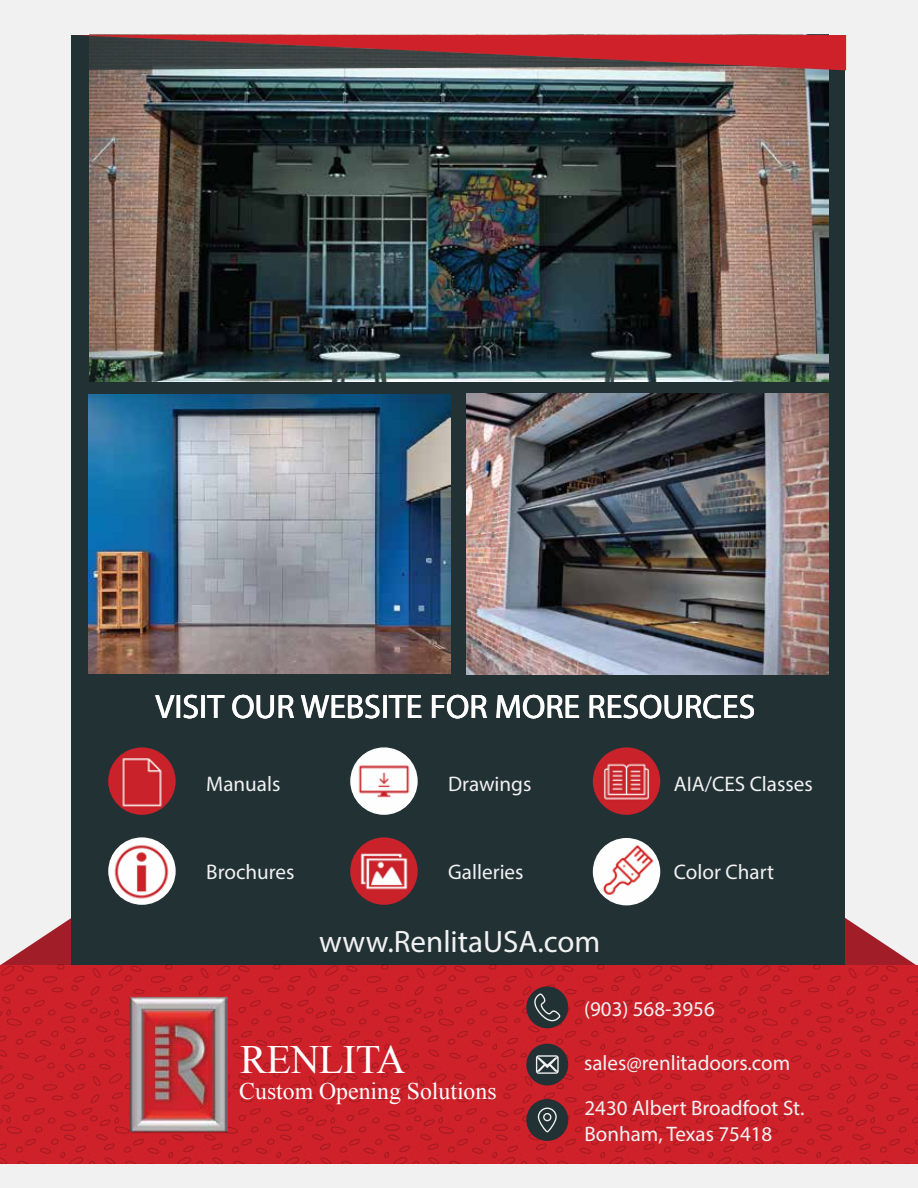
<style>
.page{position:relative;width:918px;height:1188px;background:#f1f1f2}
.page>*{position:absolute;margin:0;border:0;box-sizing:border-box;transform-origin:0 0}
.t1{font:40.2px "Times New Roman";letter-spacing:-.015em;color:#fff}
.t2{font:33.9px "Myriad Pro";color:#f1f1f2}
.t3{font:31.05px "Myriad Pro";color:#f1f1f2}
.t4{font:23.7px "Times New Roman";color:#fff}
.t5{font:21.15px "Myriad Pro";color:#f1f1f2}
.t6{font:21px/25.2px "Myriad Pro";color:#f1f1f2}
</style>
<div class="page">
<svg style="left:0;top:918px;width:71px;height:47px"></svg>
<svg style="left:845px;top:918px;width:71px;height:47px"></svg>
<div style="left:71px;top:35px;width:774px;height:941px;background:#223134"></div>
<svg style="left:0;top:965px;width:918px;height:199px;background:#cb2029"></svg>
<div style="left:526px;top:1044px;width:42px;height:41px;background:#223134;border-radius:50%"></div>
<svg style="left:536px;top:1055px;width:23px;height:19px"></svg>
<div style="left:526px;top:986px;width:42px;height:42px;background:#223134;border-radius:50%"></div>
<svg style="left:534px;top:993px;width:26px;height:28px"></svg>
<div style="left:526px;top:1099px;width:42px;height:42px;background:#223134;border-radius:50%"></div>
<svg style="left:538px;top:1108px;width:19px;height:24px"></svg>
<img style="left:130px;top:996px;width:97px;height:137px">
<img style="left:108px;top:747px;width:68px;height:68px;border-radius:34px">
<img style="left:593px;top:747px;width:67px;height:68px;border-radius:34px">
<img style="left:350px;top:837px;width:68px;height:68px;border-radius:34px">
<img style="left:108px;top:837px;width:68px;height:68px;border-radius:34px">
<img style="left:350px;top:747px;width:68px;height:68px;border-radius:34px">
<img style="left:593px;top:838px;width:67px;height:67px;border-radius:34px">
<img style="left:89px;top:394px;width:361px;height:280px">
<img style="left:89px;top:70px;width:739px;height:312px">
<svg style="left:76px;top:35px;width:770px;height:35px;background:#8c373c"></svg>
<img style="left:466px;top:394px;width:362px;height:280px">
<h2 class="t2" style="left:156px;top:686px;width:601px">VISIT OUR WEBSITE FOR MORE RESOURCES</h2>
<p class="t5" style="left:206px;top:771px;width:76px">Manuals</p>
<p class="t5" style="left:448px;top:771px;width:85px">Drawings</p>
<p class="t5" style="left:674px;top:771px;width:140px">AIA/CES Classes</p>
<p class="t5" style="left:206px;top:859px;width:90px">Brochures</p>
<p class="t5" style="left:448px;top:859px;width:77px">Galleries</p>
<h3 class="t3" style="left:319px;top:922px;width:283px">www.RenlitaUSA.com</h3>
<p class="t5" style="left:674px;top:859px;width:102px">Color Chart</p>
<p class="t6" style="left:584px;top:996px;width:132px">(903) 568-3956</p>
<h1 class="t1" style="left:240px;top:1032px;width:167px">RENLITA</h1>
<p class="t4" style="left:239px;top:1075px;width:259px">Custom Opening Solutions</p>
<p class="t6" style="left:584px;top:1050px;width:208px">sales@renlitadoors.com</p>
<p class="t6" style="left:585px;top:1095px;width:222px">2430 Albert Broadfoot St.<br>Bonham, Texas 75418</p>
</div>
